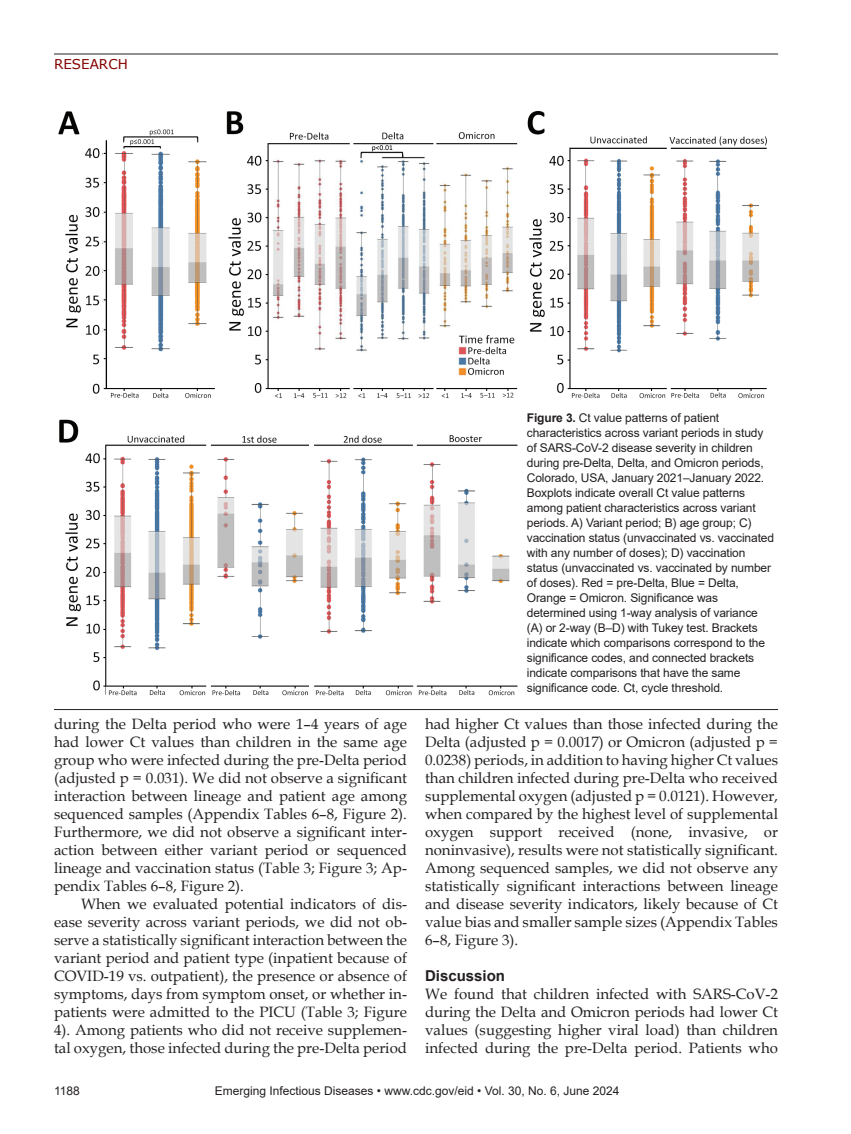
<style>
.page{position:relative;width:851px;height:1134px;background:#fff}
.page>*{position:absolute;margin:0;border:0;box-sizing:border-box;transform-origin:0 0}
.Body_Text{font:15px/18px "Book Antiqua";color:#231f20;text-align:justify}
.BodyText2{font:15px/18px "Book Antiqua";color:#231f20;text-align:justify}
.t1{font:700 15px "Arial";color:#231f20}
.t2{font:13.5px "Verdana";color:#820301}
.Figure_Legend{font:12px/15px "Arial";letter-spacing:-.01em;color:#231f20}
.s1{font-weight:700}
</style>
<div class="page">
<hr style="left:54px;top:54px;width:724px;height:1px;background:#231f20">
<img style="left:58px;top:110px;width:709px;height:586px">
<hr style="left:54px;top:709px;width:724px;height:1px;background:#231f20">
<p class="t2" style="left:54px;top:55px;width:75px">RESEARCH</p>
<p class="BodyText2" style="left:54px;top:715px;width:354px">during the Delta period who were 1–4 years of age had lower Ct values than children in the same age group who were infected during the pre-Delta period (adjusted p = 0.031). We did not observe a significant interaction between lineage and patient age among sequenced samples (Appendix Tables 6–8, Figure 2).<br>Furthermore, we did not observe a significant inter&shy;action between either variant period or sequenced lineage and vaccination status (Table 3; Figure 3; Ap&shy;pendix Tables 6–8, Figure 2).</p>
<p class="Body_Text" style="left:54px;top:895px;width:354px;text-indent:27px">When we evaluated potential indicators of dis&shy;ease severity across variant periods, we did not ob&shy;serve a statistically significant interaction between the variant period and patient type (inpatient because of COVID-19 vs. outpatient), the presence or absence of symptoms, days from symptom onset, or whether in&shy;patients were admitted to the PICU (Table 3; Figure 4). Among patients who did not receive supplemen&shy;tal oxygen, those infected during the pre-Delta period</p>
<p class="Figure_Legend" style="left:526px;top:410px;width:249px"><span class="s1">Figure 3.</span> Ct value patterns of patient characteristics across variant periods in study of SARS-CoV-2 disease severity in children during pre-Delta, Delta, and Omicron periods, Colorado, USA, January 2021–January 2022.<br>Boxplots indicate overall Ct value patterns among patient characteristics across variant periods. A) Variant period; B) age group; C) vaccination status (unvaccinated vs. vaccinated with any number of doses); D) vaccination status (unvaccinated vs. vaccinated by number of doses). Red = pre-Delta, Blue = Delta, Orange = Omicron. Significance was determined using 1-way analysis of variance (A) or 2-way (B–D) with Tukey test. Brackets indicate which comparisons correspond to the significance codes, and connected brackets indicate comparisons that have the same significance code. Ct, cycle threshold.</p>
<p class="Body_Text" style="left:425px;top:715px;width:354px">had higher Ct values than those infected during the Delta (adjusted p = 0.0017) or Omicron (adjusted p = 0.0238) periods, in addition to having higher Ct values than children infected during pre-Delta who received supplemental oxygen (adjusted p = 0.0121). However, when compared by the highest level of supplemental oxygen support received (none, invasive, or noninvasive), results were not statistically significant.<br>Among sequenced samples, we did not observe any statistically significant interactions between lineage and disease severity indicators, likely because of Ct value bias and smaller sample sizes (Appendix Tables 6–8, Figure 3).</p>
<h1 class="t1" style="left:425px;top:965px;width:82px">Discussion</h1>
<p class="BodyText2" style="left:425px;top:985px;width:354px">We found that children infected with SARS-CoV-2 during the Delta and Omicron periods had lower Ct values (suggesting higher viral load) than children infected during the pre-Delta period. Patients who</p>
<p class="Figure_Legend" style="left:54px;top:1084px;width:27px">1188</p>
<p class="Figure_Legend" style="left:215px;top:1084px;width:406px">Emerging Infectious Diseases • www.cdc.gov/eid • Vol. 30, No. 6, June 2024</p>
</div>
